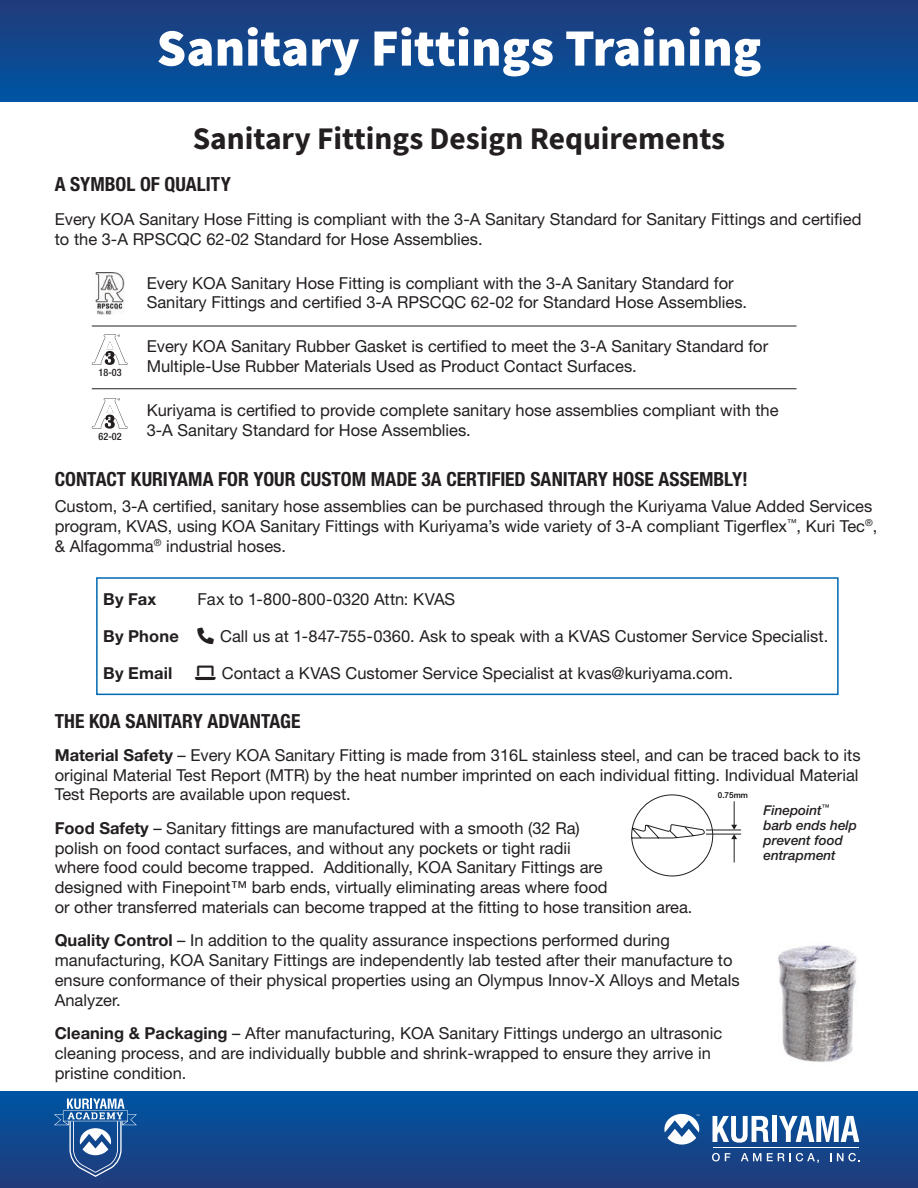
<style>
.page{position:relative;width:918px;height:1188px;background:#fff}
.page>*{position:absolute;margin:0;border:0;box-sizing:border-box;transform-origin:0 0}
.t1{font:900 52.5px "Source Sans Pro";color:#fff}
.t2{font:700 31.5px "Source Sans Pro";color:#231f20}
.Medium{font:700 condensed 19.5px "Helvetica Neue LT Std";color:#231f20}
.Table_22_Head_2{font:16.5px/19.8px "Helvetica Neue LT Pro";color:#231f20}
.Table_10_Head_3{font:16.5px/19.8px "Helvetica Neue LT Pro";color:#231f20}
.Product_details{font:16.5px "Helvetica Neue LT Pro";color:#231f20}
.Product_details-2{font:700 16.5px "Helvetica Neue LT Pro";letter-spacing:.01em;color:#231f20}
.Table_22_Head_2-2{font:italic 500 13.5px/15px "Helvetica Neue LT Pro";color:#231f20}
.Table_22_Head_2-3{font:500 condensed 10.2px "Helvetica Neue LT Pro";color:#231f20}
.t3{font:500 8.25px "Helvetica Neue";color:#050504}
.s1{font-weight:700}
</style>
<div class="page">
<div style="left:0;top:0;width:918px;height:102px;background:linear-gradient(to bottom,#223b79,#0054a3)"></div>
<div style="left:0;top:1092px;width:918px;height:96px;background:linear-gradient(to bottom,#0055a3,#213b7a)"></div>
<svg style="left:664px;top:1114px;width:35px;height:31px"></svg>
<hr style="left:713px;top:1147px;width:146px;height:1px;background:#fff">
<svg style="left:713px;top:1116px;width:56px;height:27px"></svg>
<div style="left:772px;top:1116px;width:5px;height:26px;background:#fff"></div>
<svg style="left:779px;top:1116px;width:80px;height:26px"></svg>
<svg style="left:712px;top:1153px;width:18px;height:8px"></svg>
<svg style="left:741px;top:1153px;width:20px;height:8px"></svg>
<svg style="left:767px;top:1153px;width:52px;height:10px"></svg>
<svg style="left:830px;top:1153px;width:29px;height:8px"></svg>
<svg style="left:54px;top:1099px;width:83px;height:78px;background:#416da5"></svg>
<svg style="left:631px;top:794px;width:82px;height:82px"></svg>
<hr style="left:706px;top:830px;width:35px;height:1px;background:#211e1e">
<hr style="left:706px;top:834px;width:35px;height:1px;background:#211e1e">
<svg style="left:731px;top:801px;width:6px;height:62px"></svg>
<img style="left:778px;top:945px;width:79px;height:117px">
<img style="left:95px;top:273px;width:30px;height:42px">
<svg style="left:92px;top:334px;width:36px;height:31px"></svg>
<svg style="left:92px;top:398px;width:36px;height:31px"></svg>
<hr style="left:92px;top:326px;width:704px;height:1px;background:#231f20">
<hr style="left:92px;top:388px;width:704px;height:1px;background:#231f20">
<div style="left:96px;top:577px;width:743px;height:118px;border:2px solid #0168b3"></div>
<h1 class="t1" style="left:157px;top:14px;width:606px">Sanitary Fittings Training</h1>
<p class="t2" style="left:193px;top:117px;width:534px">Sanitary Fittings Design Requirements</p>
<p class="Medium" style="left:55px;top:173px;width:178px">A SYMBOL OF QUALITY</p>
<p class="Table_22_Head_2" style="left:55px;top:209px;width:808px">Every KOA Sanitary Hose Fitting is compliant with the 3-A Sanitary Standard for Sanitary Fittings and certified to the 3-A RPSCQC 62-02 Standard for Hose Assemblies.</p>
<p class="Table_22_Head_2-3" style="left:99px;top:367px;width:25px">18-03</p>
<p class="Table_22_Head_2-3" style="left:99px;top:430px;width:25px">62-02</p>
<p class="Table_22_Head_2" style="left:147px;top:272px;width:602px">Every KOA Sanitary Hose Fitting is compliant with the 3-A Sanitary Standard for<br>Sanitary Fittings and certified 3-A RPSCQC 62-02 for Standard Hose Assemblies.</p>
<p class="Table_22_Head_2" style="left:147px;top:336px;width:623px">Every KOA Sanitary Rubber Gasket is certified to meet the 3-A Sanitary Standard for<br>Multiple-Use Rubber Materials Used as Product Contact Surfaces.</p>
<p class="Table_22_Head_2" style="left:147px;top:400px;width:634px">Kuriyama is certified to provide complete sanitary hose assemblies compliant with the<br>3-A Sanitary Standard for Hose Assemblies.</p>
<p class="Medium" style="left:55px;top:467px;width:695px">CONTACT KURIYAMA FOR YOUR CUSTOM MADE 3A CERTIFIED SANITARY HOSE ASSEMBLY!</p>
<p class="Table_22_Head_2" style="left:55px;top:496px;width:824px">Custom, 3-A certified, sanitary hose assemblies can be purchased through the Kuriyama Value Added Services program, KVAS, using KOA Sanitary Fittings with Kuriyama’s wide variety of 3-A compliant Tigerflex<sup>™</sup>, Kuri Tec<sup>®</sup>, &amp; Alfagomma<sup>®</sup> industrial hoses.</p>
<p class="Product_details-2" style="left:103px;top:589px;width:55px">By Fax</p>
<p class="Product_details" style="left:198px;top:589px;width:259px">Fax to 1-800-800-0320 Attn: KVAS</p>
<p class="Product_details-2" style="left:103px;top:626px;width:77px">By Phone</p>
<p class="Product_details" style="left:220px;top:626px;width:610px">Call us at 1-847-755-0360. Ask to speak with a KVAS Customer Service Specialist.</p>
<p class="Product_details-2" style="left:103px;top:663px;width:71px">By Email</p>
<p class="Product_details" style="left:222px;top:663px;width:513px">Contact a KVAS Customer Service Specialist at kvas@kuriyama.com.</p>
<p class="Medium" style="left:55px;top:709px;width:247px">THE KOA SANITARY ADVANTAGE</p>
<p class="Table_22_Head_2" style="left:55px;top:745px;width:807px"><span class="s1">Material Safety</span> – Every KOA Sanitary Fitting is made from 316L stainless steel, and can be traced back to its original Material Test Report (MTR) by the heat number imprinted on each individual fitting. Individual Material<br>Test Reports are available upon request.</p>
<p class="Table_22_Head_2" style="left:55px;top:818px;width:639px"><span class="s1">Food Safety</span> – Sanitary fittings are manufactured with a smooth (32 Ra)<br>polish on food contact surfaces, and without any pockets or tight radii<br>where food could become trapped. Additionally, KOA Sanitary Fittings are<br>designed with Finepoint™ barb ends, virtually eliminating areas where food<br>or other transferred materials can become trapped at the fitting to hose transition area.</p>
<p class="Table_10_Head_3" style="left:55px;top:930px;width:686px"><span class="s1">Quality Control</span> – In addition to the quality assurance inspections performed during manufacturing, KOA Sanitary Fittings are independently lab tested after their manufacture to ensure conformance of their physical properties using an Olympus Innov-X Alloys and Metals Analyzer.</p>
<p class="Table_10_Head_3" style="left:55px;top:1023px;width:669px"><span class="s1">Cleaning &amp; Packaging</span> – After manufacturing, KOA Sanitary Fittings undergo an ultrasonic cleaning process, and are individually bubble and shrink-wrapped to ensure they arrive in pristine condition.</p>
<p class="t3" style="left:718px;top:791px;width:32px">0.75mm</p>
<p class="Table_22_Head_2-2" style="left:764px;top:802px;width:95px">Finepoint<sup>™ </sup>barb ends help prevent food entrapment</p>
</div>
